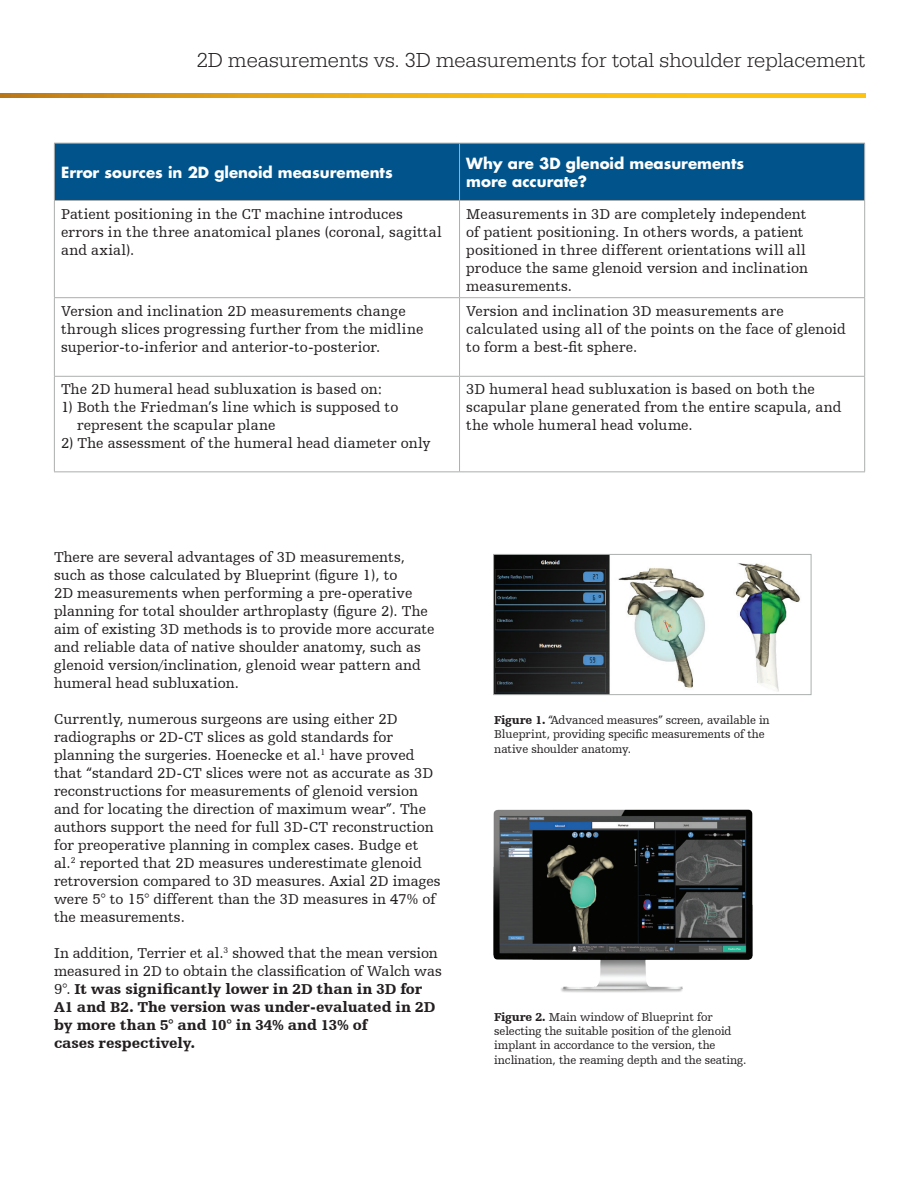
<style>
.page{position:relative;width:918px;height:1188px;background:#fff}
.page>*{position:absolute;margin:0;border:0;box-sizing:border-box;transform-origin:0 0}
.t1{font:300 21px "Egyptienne URW";color:#231f20}
.body{font:15px/18px "Humanist Slabserif 712 BT";color:#231f20}
.t2{font:900 15px/18px "Humanist Slabserif 712 BT";letter-spacing:-.005em;color:#231f20}
.body-2{font:700 15px/18px "Futura For Stryker";color:#fff}
.body-3{font:12px/14.4px "Humanist Slabserif 712 BT";letter-spacing:-.01em;color:#231f20}
.s1{font-weight:400}
.s2{font-weight:900}
</style>
<div class="page">
<svg style="left:0;top:93px;width:865px;height:4px;background:#ebad13"></svg>
<div style="left:55px;top:144px;width:809px;height:56px;background:#00548b"></div>
<hr style="left:54px;top:143px;width:406px;height:1px;background:#abafae">
<hr style="left:54px;top:143px;width:1px;height:57px;background:#abafae">
<hr style="left:460px;top:143px;width:405px;height:1px;background:#abafae">
<hr style="left:459px;top:143px;width:1px;height:57px;background:#abafae">
<hr style="left:864px;top:143px;width:1px;height:57px;background:#abafae">
<hr style="left:54px;top:200px;width:406px;height:1px;background:#abafae">
<hr style="left:54px;top:201px;width:1px;height:96px;background:#abafae">
<hr style="left:460px;top:200px;width:405px;height:1px;background:#abafae">
<hr style="left:459px;top:201px;width:1px;height:96px;background:#abafae">
<hr style="left:864px;top:201px;width:1px;height:96px;background:#abafae">
<hr style="left:54px;top:297px;width:406px;height:1px;background:#abafae">
<hr style="left:54px;top:298px;width:1px;height:78px;background:#abafae">
<hr style="left:460px;top:297px;width:405px;height:1px;background:#abafae">
<hr style="left:459px;top:298px;width:1px;height:78px;background:#abafae">
<hr style="left:864px;top:298px;width:1px;height:78px;background:#abafae">
<hr style="left:54px;top:376px;width:406px;height:1px;background:#abafae">
<hr style="left:54px;top:377px;width:1px;height:94px;background:#abafae">
<hr style="left:460px;top:376px;width:405px;height:1px;background:#abafae">
<hr style="left:459px;top:377px;width:1px;height:94px;background:#abafae">
<hr style="left:864px;top:377px;width:1px;height:94px;background:#abafae">
<hr style="left:54px;top:471px;width:406px;height:1px;background:#abafae">
<hr style="left:460px;top:471px;width:405px;height:1px;background:#abafae">
<img style="left:495px;top:556px;width:305px;height:137px">
<div style="left:493px;top:554px;width:318px;height:141px;border:1px solid #abafae"></div>
<img style="left:493px;top:809px;width:260px;height:184px">
<h1 class="t1" style="left:197px;top:48px;width:670px">2D measurements vs. 3D measurements for total shoulder replacement</h1>
<p class="body-2" style="left:61px;top:163px;width:333px">Error sources in 2D glenoid measurements</p>
<p class="body-2" style="left:466px;top:154px;width:279px">Why are 3D glenoid measurements more accurate?</p>
<p class="body" style="left:61px;top:204px;width:382px">Patient positioning in the CT machine introduces errors in the three anatomical planes (coronal, sagittal and axial).</p>
<p class="body" style="left:466px;top:204px;width:343px">Measurements in 3D are completely independent of patient positioning. In others words, a patient positioned in three different orientations will all produce the same glenoid version and inclination measurements.</p>
<p class="body" style="left:61px;top:302px;width:364px">Version and inclination 2D measurements change through slices progressing further from the midline superior-to-inferior and anterior-to-posterior.</p>
<p class="body" style="left:466px;top:302px;width:381px">Version and inclination 3D measurements are calculated using all of the points on the face of glenoid to form a best-fit sphere.</p>
<p class="body" style="left:61px;top:380px;width:323px">The 2D humeral head subluxation is based on:</p>
<p class="body" style="left:77px;top:398px;width:323px;text-indent:-16px">1) Both the Friedman’s line which is supposed to represent the scapular plane</p>
<p class="body" style="left:61px;top:434px;width:371px">2) The assessment of the humeral head diameter only</p>
<p class="body" style="left:466px;top:380px;width:377px">3D humeral head subluxation is based on both the scapular plane generated from the entire scapula, and the whole humeral head volume.</p>
<p class="body" style="left:54px;top:548px;width:382px">There are several advantages of 3D measurements, such as those calculated by Blueprint (figure 1), to<br>2D measurements when performing a pre-operative planning for total shoulder arthroplasty (figure 2). The aim of existing 3D methods is to provide more accurate and reliable data of native shoulder anatomy, such as glenoid version/inclination, glenoid wear pattern and humeral head subluxation.</p>
<p class="body" style="left:54px;top:710px;width:388px">Currently, numerous surgeons are using either 2D radiographs or 2D-CT slices as gold standards for planning the surgeries. Hoenecke et al.<sup>1</sup> have proved that “standard 2D-CT slices were not as accurate as 3D reconstructions for measurements of glenoid version and for locating the direction of maximum wear”. The authors support the need for full 3D-CT reconstruction for preoperative planning in complex cases. Budge et al.<sup>2</sup> reported that 2D measures underestimate glenoid retroversion compared to 3D measures. Axial 2D images were 5° to 15° different than the 3D measures in 47% of the measurements.</p>
<p class="t2" style="left:54px;top:944px;width:389px"><span class="s1">In addition, Terrier et al.</span><sup>3</sup> <span class="s1">showed that the mean version measured in 2D to obtain the classification of Walch was 9°.</span> It was significantly lower in 2D than in 3D for A1 and B2. The version was under-evaluated in 2D by more than 5° and 10° in 34% and 13% of<br>cases respectively.</p>
<p class="body-3" style="left:494px;top:713px;width:277px"><span class="s2">Figure 1.</span> “Advanced measures” screen, available in<br>Blueprint, providing specific measurements of the native shoulder anatomy.</p>
<p class="body-3" style="left:494px;top:1009px;width:254px"><span class="s2">Figure 2.</span> Main window of Blueprint for selecting the suitable position of the glenoid implant in accordance to the version, the inclination, the reaming depth and the seating.</p>
</div>
